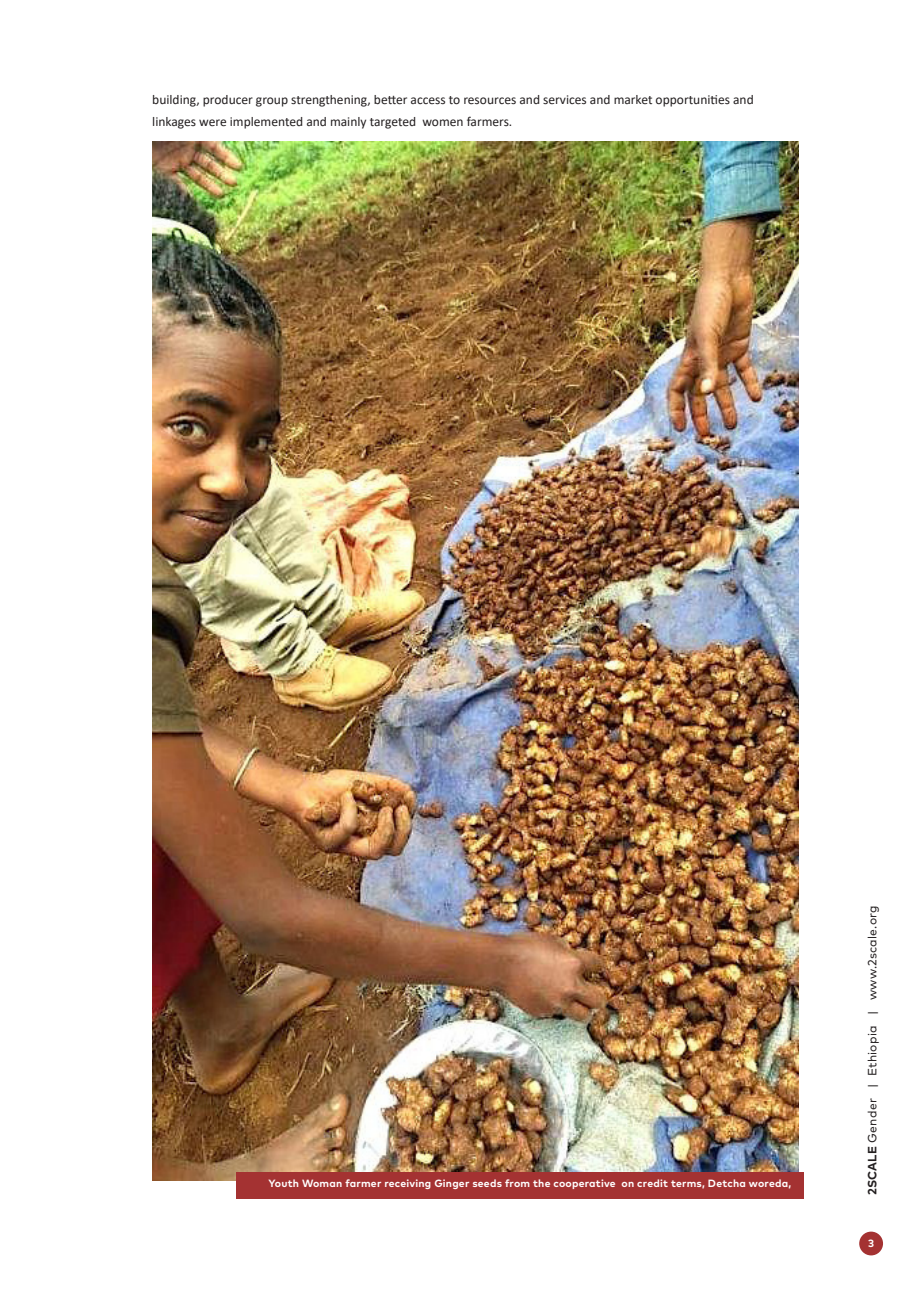
<style>
.page{position:relative;width:919px;height:1289px;background:#fff}
.page>*{position:absolute;margin:0;border:0;box-sizing:border-box;transform-origin:0 0}
.t1{font:13.5px/22.5px "Calibri";color:#231f20}
.t2{font:12px "Mark Pro";letter-spacing:.02em;color:#231f20}
.t3{font:700 10.5px "Mark Pro";letter-spacing:.02em;color:#fff}
.s1{font-weight:700}
</style>
<div class="page">
<div style="left:859px;top:1231px;width:23px;height:24px;background:#a43232;border-radius:50%"></div>
<img style="left:152px;top:142px;width:646px;height:1038px">
<div style="left:236px;top:1172px;width:568px;height:26px;background:#a43232"></div>
<p class="t1" style="left:152px;top:88px;width:603px">building, producer group strengthening, better access to resources and services and market opportunities and linkages were implemented and mainly targeted women farmers.</p>
<p class="t3" style="left:268px;top:1174px;width:524px">Youth Woman farmer receiving Ginger seeds from the cooperative on credit terms, Detcha woreda,</p>
<p class="t2" style="left:863px;top:1195px;width:291px;rotate:-90deg"><span class="s1">2SCALE</span> Gender | Ethiopia | www.2scale.org</p>
<p class="t3" style="left:868px;top:1235px;width:8px">3</p>
</div>
